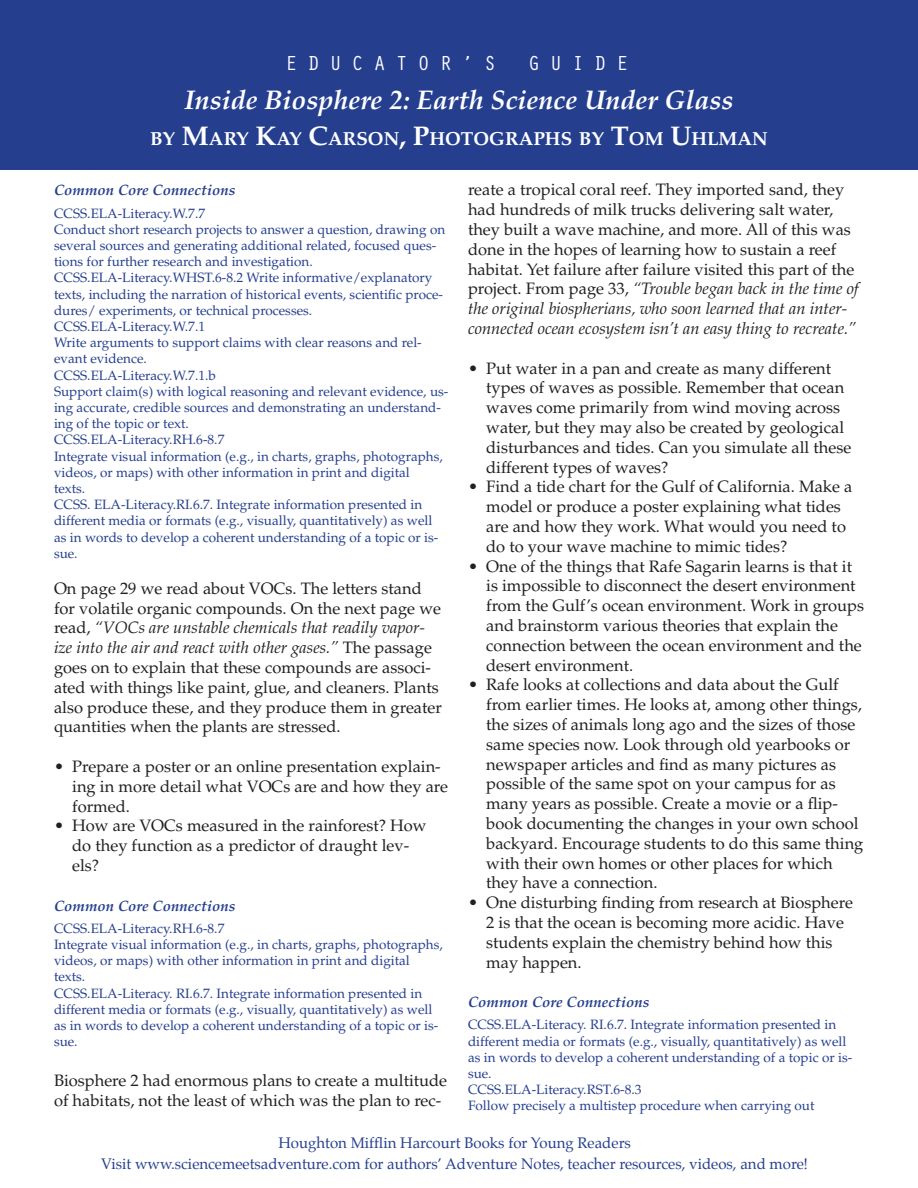
<style>
.page{position:relative;width:918px;height:1188px;background:#fff}
.page>*{position:absolute;margin:0;border:0;box-sizing:border-box;transform-origin:0 0}
.t1{font:italic 700 27px "Palatino LT Std";color:#fff}
.t2{font:21px "Orator Std";letter-spacing:.45em;color:#fff}
.t3{font:700 18.9px "Palatino LT Std";color:#fff}
.t4{font:16.5px/19.8px "Palatino LT Std";color:#231f20}
.t5{font:15px/21px "Palatino";color:#253f8e;text-align:center}
.t6{font:italic 700 15px "Palatino LT Std";color:#253f8e}
.t7{font:13.5px/16.2px "Palatino LT Std";color:#253f8e}
.s1{font-size:27px}
.s2{font-style:italic}
</style>
<div class="page">
<div style="left:0;top:0;width:918px;height:169px;background:#253f8e"></div>
<p class="t2" style="left:285px;top:48px;width:213px">EDUCATOR’S</p>
<p class="t2" style="left:528px;top:48px;width:102px">GUIDE</p>
<h1 class="t1" style="left:184px;top:84px;width:551px">Inside Biosphere 2: Earth Science Under Glass</h1>
<p class="t3" style="left:150px;top:128px;width:619px">BY <span class="s1">M</span>ARY <span class="s1">K</span>AY <span class="s1">C</span>ARSON<span class="s1">, P</span>HOTOGRAPHS BY <span class="s1">T</span>OM <span class="s1">U</span>HLMAN</p>
<p class="t6" style="left:54px;top:181px;width:183px">Common Core Connections</p>
<p class="t7" style="left:54px;top:205px;width:396px">CCSS.ELA-Literacy.W.7.7<br>Conduct short research projects to answer a question, drawing on several sources and generating additional related, focused ques&shy;tions for further research and investigation.<br>CCSS.ELA-Literacy.WHST.6-8.2 Write informative/explanatory texts, including the narration of historical events, scientific proce&shy;dures/ experiments, or technical processes.<br>CCSS.ELA-Literacy.W.7.1<br>Write arguments to support claims with clear reasons and rel&shy;evant evidence.<br>CCSS.ELA-Literacy.W.7.1.b<br>Support claim(s) with logical reasoning and relevant evidence, us&shy;ing accurate, credible sources and demonstrating an understand&shy;ing of the topic or text.<br>CCSS.ELA-Literacy.RH.6-8.7<br>Integrate visual information (e.g., in charts, graphs, photographs, videos, or maps) with other information in print and digital<br>texts.<br>CCSS. ELA-Literacy.RI.6.7. Integrate information presented in different media or formats (e.g., visually, quantitatively) as well<br>as in words to develop a coherent understanding of a topic or is&shy;sue.</p>
<p class="t4" style="left:54px;top:578px;width:389px">On page 29 we read about VOCs. The letters stand for volatile organic compounds. On the next page we read, <span class="s2">“VOCs are unstable chemicals that readily vapor&shy;ize into the air and react with other gases.”</span> The passage goes on to explain that these compounds are associ&shy;ated with things like paint, glue, and cleaners. Plants also produce these, and they produce them in greater quantities when the plants are stressed.</p>
<p class="t4" style="left:72px;top:757px;width:377px;text-indent:-18px">• Prepare a poster or an online presentation explain&shy;ing in more detail what VOCs are and how they are formed.</p>
<p class="t4" style="left:72px;top:816px;width:356px;text-indent:-18px">• How are VOCs measured in the rainforest? How do they function as a predictor of draught lev&shy;els?</p>
<p class="t6" style="left:54px;top:897px;width:183px">Common Core Connections</p>
<p class="t7" style="left:54px;top:920px;width:390px">CCSS.ELA-Literacy.RH.6-8.7<br>Integrate visual information (e.g., in charts, graphs, photographs, videos, or maps) with other information in print and digital texts.<br>CCSS.ELA-Literacy. RI.6.7. Integrate information presented in different media or formats (e.g., visually, quantitatively) as well as in words to develop a coherent understanding of a topic or is&shy;sue.</p>
<p class="t4" style="left:54px;top:1070px;width:395px">Biosphere 2 had enormous plans to create a multitude of habitats, not the least of which was the plan to rec-</p>
<p class="t4" style="left:468px;top:180px;width:392px">reate a tropical coral reef. They imported sand, they had hundreds of milk trucks delivering salt water, they built a wave machine, and more. All of this was done in the hopes of learning how to sustain a reef habitat. Yet failure after failure visited this part of the project. From page 33, <span class="s2">“Trouble began back in the time of the original biospherians, who soon learned that an inter&shy;connected ocean ecosystem isn’t an easy thing to recreate.”</span></p>
<p class="t4" style="left:486px;top:358px;width:366px;text-indent:-18px">• Put water in a pan and create as many different types of waves as possible. Remember that ocean waves come primarily from wind moving across water, but they may also be created by geological disturbances and tides. Can you simulate all these different types of waves?</p>
<p class="t4" style="left:486px;top:477px;width:368px;text-indent:-18px">• Find a tide chart for the Gulf of California. Make a model or produce a poster explaining what tides are and how they work. What would you need to do to your wave machine to mimic tides?</p>
<p class="t4" style="left:486px;top:556px;width:379px;text-indent:-18px">• One of the things that Rafe Sagarin learns is that it is impossible to disconnect the desert environment from the Gulf’s ocean environment. Work in groups and brainstorm various theories that explain the connection between the ocean environment and the desert environment.</p>
<p class="t4" style="left:486px;top:675px;width:379px;text-indent:-18px">• Rafe looks at collections and data about the Gulf from earlier times. He looks at, among other things, the sizes of animals long ago and the sizes of those same species now. Look through old yearbooks or newspaper articles and find as many pictures as possible of the same spot on your campus for as many years as possible. Create a movie or a flip&shy;book documenting the changes in your own school backyard. Encourage students to do this same thing with their own homes or other places for which they have a connection.</p>
<p class="t4" style="left:486px;top:893px;width:368px;text-indent:-18px">• One disturbing finding from research at Biosphere 2 is that the ocean is becoming more acidic. Have students explain the chemistry behind how this may happen.</p>
<p class="t6" style="left:468px;top:993px;width:183px">Common Core Connections</p>
<p class="t7" style="left:468px;top:1017px;width:386px">CCSS.ELA-Literacy. RI.6.7. Integrate information presented in different media or formats (e.g., visually, quantitatively) as well as in words to develop a coherent understanding of a topic or is&shy;sue.<br>CCSS.ELA-Literacy.RST.6-8.3<br>Follow precisely a multistep procedure when carrying out</p>
<p class="t5" style="left:101px;top:1133px;width:708px">Houghton Mifflin Harcourt Books for Young Readers<br>Visit www.sciencemeetsadventure.com for authors’ Adventure Notes, teacher resources, videos, and more!</p>
</div>
